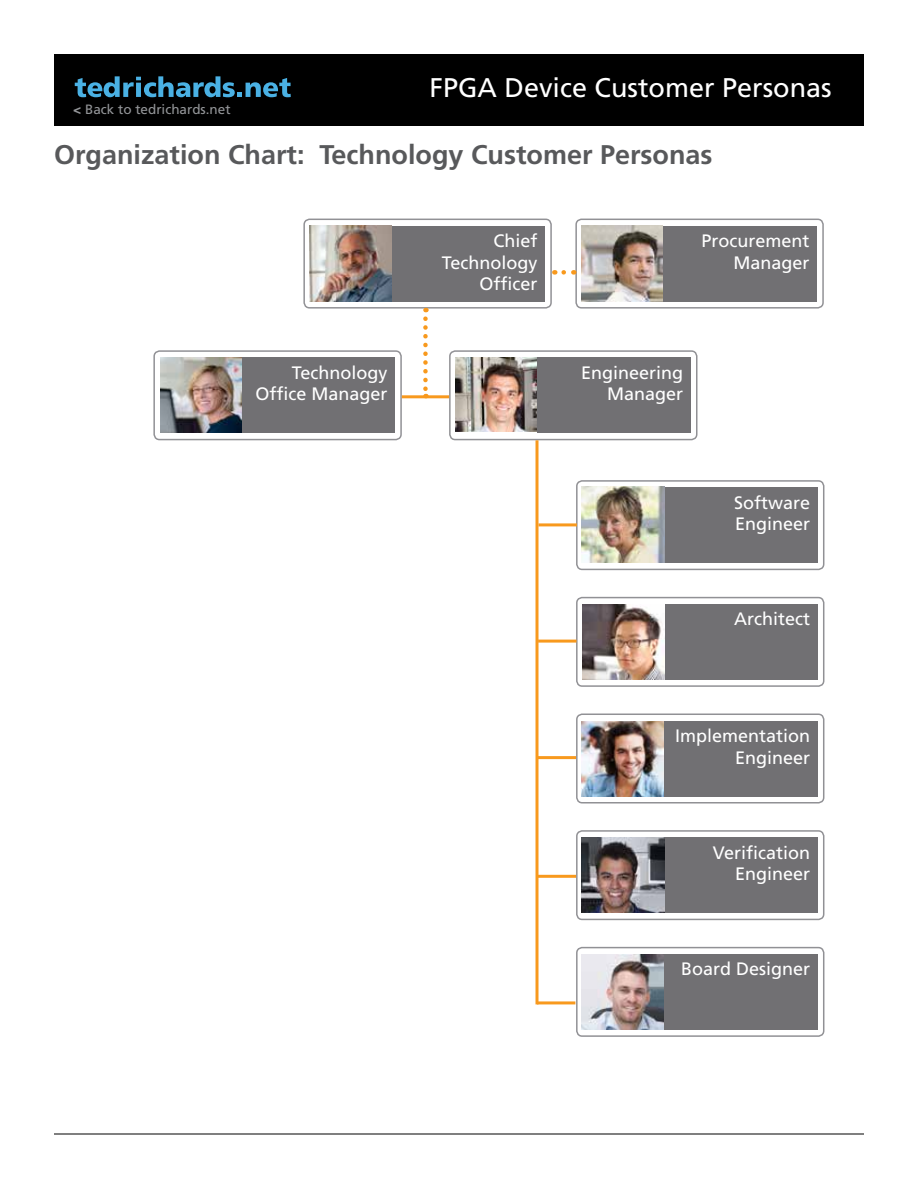
<style>
.page{position:relative;width:918px;height:1188px;background:#fff}
.page>*{position:absolute;margin:0;border:0;box-sizing:border-box;transform-origin:0 0}
.t1{font:700 27px "Frutiger";color:#58595b}
.t2{font:27px "Frutiger";color:#fff}
.t3{font:18px/21.6px "Frutiger";color:#fff;text-align:right}
.t4{font:13.5px "Frutiger";color:#939598}
.s1{font-weight:900}
</style>
<div class="page">
<hr style="left:54px;top:1134px;width:810px;height:1px;background:#000">
<div style="left:54px;top:54px;width:810px;height:71px;background:#000"></div>
<svg style="left:75px;top:76px;width:216px;height:21px"></svg>
<div style="left:303px;top:219px;width:249px;height:90px;border:2px solid #919195;border-radius:5px"></div>
<div style="left:391px;top:226px;width:154px;height:75px;background:#717073"></div>
<div style="left:575px;top:219px;width:249px;height:90px;border:2px solid #919195;border-radius:5px"></div>
<div style="left:663px;top:226px;width:154px;height:75px;background:#717073"></div>
<img style="left:582px;top:225px;width:81px;height:76px">
<div style="left:153px;top:350px;width:249px;height:90px;border:2px solid #919195;border-radius:5px"></div>
<div style="left:241px;top:358px;width:154px;height:75px;background:#717073"></div>
<div style="left:449px;top:350px;width:249px;height:90px;border:2px solid #919195;border-radius:5px"></div>
<div style="left:537px;top:358px;width:154px;height:75px;background:#717073"></div>
<div style="left:576px;top:480px;width:248px;height:90px;border:2px solid #919195;border-radius:5px"></div>
<div style="left:664px;top:488px;width:154px;height:75px;background:#717073"></div>
<div style="left:576px;top:597px;width:248px;height:90px;border:2px solid #919195;border-radius:5px"></div>
<div style="left:664px;top:604px;width:154px;height:75px;background:#717073"></div>
<div style="left:576px;top:714px;width:248px;height:90px;border:2px solid #919195;border-radius:5px"></div>
<div style="left:664px;top:721px;width:154px;height:75px;background:#717073"></div>
<div style="left:576px;top:830px;width:248px;height:90px;border:2px solid #919195;border-radius:5px"></div>
<div style="left:664px;top:838px;width:154px;height:75px;background:#717073"></div>
<div style="left:576px;top:947px;width:248px;height:90px;border:2px solid #919195;border-radius:5px"></div>
<div style="left:664px;top:954px;width:154px;height:76px;background:#717073"></div>
<hr style="left:402px;top:395px;width:47px;height:3px;background:#f8991d">
<svg style="left:423px;top:319px;width:5px;height:77px"></svg>
<hr style="left:536px;top:440px;width:3px;height:564px;background:#f8991d">
<hr style="left:539px;top:523px;width:38px;height:3px;background:#f8991d">
<hr style="left:538px;top:640px;width:38px;height:3px;background:#f8991d">
<hr style="left:538px;top:756px;width:38px;height:3px;background:#f8991d">
<hr style="left:538px;top:875px;width:38px;height:3px;background:#f8991d">
<hr style="left:537px;top:1001px;width:38px;height:3px;background:#f8991d">
<svg style="left:554px;top:270px;width:10px;height:5px"></svg>
<img style="left:310px;top:226px;width:81px;height:75px">
<img style="left:160px;top:358px;width:81px;height:75px">
<img style="left:456px;top:358px;width:81px;height:74px">
<img style="left:582px;top:605px;width:82px;height:74px">
<img style="left:582px;top:955px;width:82px;height:75px">
<img style="left:582px;top:721px;width:82px;height:76px">
<img style="left:582px;top:837px;width:82px;height:75px">
<img style="left:582px;top:487px;width:82px;height:76px">
<p class="t4" style="left:73px;top:101px;width:159px"><span class="s1">&lt;</span> Back to tedrichards.net</p>
<h1 class="t2" style="left:430px;top:71px;width:404px">FPGA Device Customer Personas</h1>
<h1 class="t1" style="left:54px;top:139px;width:660px">Organization Chart: Technology Customer Personas</h1>
<p class="t3" style="left:442px;top:230px;width:97px">Chief<br>Technology<br>Officer</p>
<p class="t3" style="left:701px;top:230px;width:110px">Procurement<br>Manager</p>
<p class="t3" style="left:256px;top:362px;width:134px">Technology<br>Office Manager</p>
<p class="t3" style="left:581px;top:362px;width:104px">Engineering<br>Manager</p>
<p class="t3" style="left:734px;top:492px;width:78px;text-align:left">Software<br>Engineer</p>
<p class="t3" style="left:734px;top:608px;width:77px">Architect</p>
<p class="t3" style="left:675px;top:725px;width:137px">Implementation<br>Engineer</p>
<p class="t3" style="left:713px;top:842px;width:99px">Verification<br>Engineer</p>
<p class="t3" style="left:681px;top:958px;width:131px">Board Designer</p>
</div>
